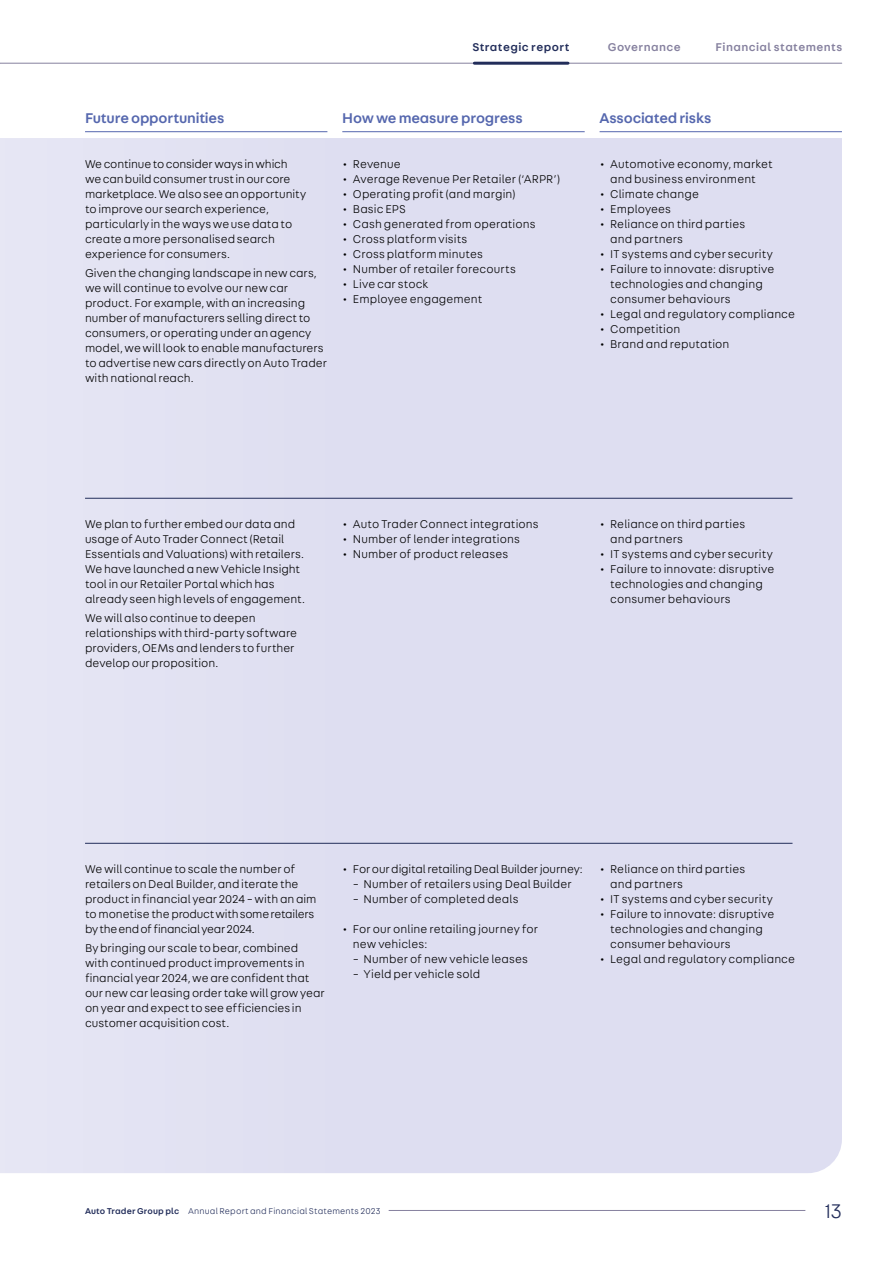
<style>
.page{position:relative;width:893px;height:1263px;background:#fff}
.page>*{position:absolute;margin:0;border:0;box-sizing:border-box;transform-origin:0 0}
.t1{font:300 21px "AT Fabriga";color:#222d5a}
.t2{font:500 15px "AT Fabriga";letter-spacing:-.015em;color:#5567ae}
.t3{font:300 12px/15px "AT Fabriga";color:#000}
.t4{font:500 12px "AT Fabriga";letter-spacing:.04em;color:#86819f}
.t5{font:500 12px "AT Fabriga";letter-spacing:.035em;color:#222d5a}
.t6{font:300 9px "AT Fabriga";letter-spacing:.02em;color:#222d5a}
.s1{font-weight:500}
</style>
<div class="page">
<div style="left:0;top:138px;width:842px;height:1035px;background:#dedef1"></div>
<hr style="left:85px;top:498px;width:707px;height:1px;background:#222d5a">
<hr style="left:85px;top:843px;width:707px;height:1px;background:#222d5a">
<hr style="left:85px;top:131px;width:242px;height:1px;background:#5567ae">
<hr style="left:342px;top:131px;width:243px;height:1px;background:#5567ae">
<hr style="left:600px;top:131px;width:242px;height:1px;background:#5567ae">
<hr style="left:389px;top:1210px;width:416px;height:1px;background:#86819f">
<hr style="left:0;top:63px;width:842px;height:1px;background:#86819f">
<hr style="left:474px;top:62px;width:94px;height:3px;background:#222d5a">
<p class="t5" style="left:472px;top:39px;width:99px">Strategic report</p>
<p class="t4" style="left:608px;top:39px;width:74px">Governance</p>
<p class="t4" style="left:715px;top:39px;width:128px">Financial statements</p>
<p class="t2" style="left:85px;top:108px;width:141px">Future opportunities</p>
<p class="t2" style="left:342px;top:108px;width:182px">How we measure progress</p>
<p class="t2" style="left:600px;top:108px;width:113px">Associated risks</p>
<p class="t3" style="left:85px;top:156px;width:223px">We continue to consider ways in which we can build consumer trust in our core marketplace. We also see an opportunity to improve our search experience, particularly in the ways we use data to create a more personalised search experience for consumers.</p>
<p class="t3" style="left:85px;top:265px;width:244px">Given the changing landscape in new cars, we will continue to evolve our new car product. For example, with an increasing number of manufacturers selling direct to consumers, or operating under an agency model, we will look to enable manufacturers to advertise new cars directly on Auto Trader with national reach.</p>
<p class="t3" style="left:600px;top:156px;width:175px;text-align:center">• Automotive economy, market and business environment</p>
<p class="t3" style="left:600px;top:186px;width:101px">• Climate change</p>
<p class="t3" style="left:600px;top:201px;width:73px">• Employees</p>
<p class="t3" style="left:610px;top:216px;width:137px;text-indent:-11px">• Reliance on third parties and partners</p>
<p class="t3" style="left:600px;top:246px;width:175px">• IT systems and cyber security</p>
<p class="t3" style="left:610px;top:261px;width:166px;text-indent:-11px">• Failure to innovate: disruptive technologies and changing consumer behaviours</p>
<p class="t3" style="left:600px;top:306px;width:197px">• Legal and regulatory compliance</p>
<p class="t3" style="left:600px;top:321px;width:82px">• Competition</p>
<p class="t3" style="left:600px;top:336px;width:131px">• Brand and reputation</p>
<p class="t3" style="left:342px;top:156px;width:60px">• Revenue</p>
<p class="t3" style="left:342px;top:171px;width:220px">• Average Revenue Per Retailer (‘ARPR’)</p>
<p class="t3" style="left:342px;top:186px;width:175px">• Operating profit (and margin)</p>
<p class="t3" style="left:342px;top:201px;width:65px">• Basic EPS</p>
<p class="t3" style="left:342px;top:216px;width:195px">• Cash generated from operations</p>
<p class="t3" style="left:342px;top:231px;width:127px">• Cross platform visits</p>
<p class="t3" style="left:342px;top:246px;width:142px">• Cross platform minutes</p>
<p class="t3" style="left:342px;top:261px;width:175px">• Number of retailer forecourts</p>
<p class="t3" style="left:342px;top:276px;width:88px">• Live car stock</p>
<p class="t3" style="left:342px;top:291px;width:142px">• Employee engagement</p>
<p class="t3" style="left:85px;top:516px;width:222px">We plan to further embed our data and usage of Auto Trader Connect (Retail Essentials and Valuations) with retailers.<br>We have launched a new Vehicle Insight tool in our Retailer Portal which has already seen high levels of engagement.</p>
<p class="t3" style="left:85px;top:610px;width:214px">We will also continue to deepen relationships with third-party software providers, OEMs and lenders to further develop our proposition.</p>
<p class="t3" style="left:342px;top:516px;width:198px">• Auto Trader Connect integrations</p>
<p class="t3" style="left:342px;top:531px;width:179px">• Number of lender integrations</p>
<p class="t3" style="left:342px;top:546px;width:168px">• Number of product releases</p>
<p class="t3" style="left:610px;top:516px;width:137px;text-indent:-11px">• Reliance on third parties and partners</p>
<p class="t3" style="left:600px;top:546px;width:175px">• IT systems and cyber security</p>
<p class="t3" style="left:610px;top:561px;width:166px;text-indent:-11px">• Failure to innovate: disruptive technologies and changing consumer behaviours</p>
<p class="t3" style="left:85px;top:861px;width:233px">We will continue to scale the number of retailers on Deal Builder, and iterate the product in financial year 2024 – with an aim to monetise the product with some retailers by the end of financial year 2024.</p>
<p class="t3" style="left:85px;top:940px;width:241px">By bringing our scale to bear, combined with continued product improvements in financial year 2024, we are confident that our new car leasing order take will grow year on year and expect to see efficiencies in customer acquisition cost.</p>
<p class="t3" style="left:342px;top:861px;width:242px">• For our digital retailing Deal Builder journey:</p>
<p class="t3" style="left:353px;top:876px;width:220px">– Number of retailers using Deal Builder</p>
<p class="t3" style="left:353px;top:891px;width:167px">– Number of completed deals</p>
<p class="t3" style="left:353px;top:921px;width:187px;text-indent:-11px">• For our online retailing journey for new vehicles:</p>
<p class="t3" style="left:353px;top:951px;width:177px">– Number of new vehicle leases</p>
<p class="t3" style="left:353px;top:966px;width:129px">– Yield per vehicle sold</p>
<p class="t3" style="left:610px;top:861px;width:137px;text-indent:-11px">• Reliance on third parties and partners</p>
<p class="t3" style="left:600px;top:891px;width:175px">• IT systems and cyber security</p>
<p class="t3" style="left:610px;top:906px;width:166px;text-indent:-11px">• Failure to innovate: disruptive technologies and changing consumer behaviours</p>
<p class="t3" style="left:600px;top:951px;width:197px">• Legal and regulatory compliance</p>
<p class="t6" style="left:85px;top:1205px;width:297px"><span class="s1">Auto Trader Group plc</span> Annual Report and Financial Statements 2023</p>
<h1 class="t1" style="left:825px;top:1198px;width:18px">13</h1>
</div>
